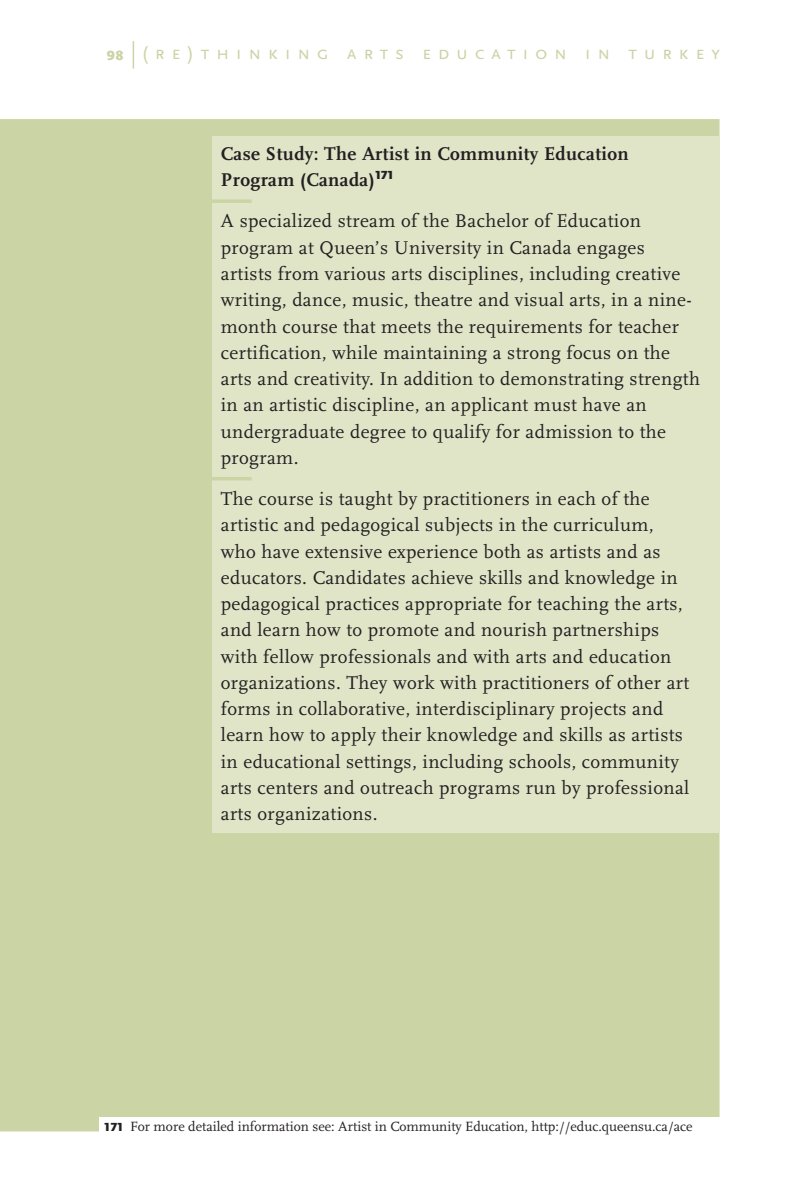
<style>
.page{position:relative;width:794px;height:1191px;background:#fff}
.page>*{position:absolute;margin:0;border:0;box-sizing:border-box;transform-origin:0 0}
.t1{font:19.25px/26.2px "Scala";letter-spacing:.02em;color:#231f20}
.t2{font:700 19.25px/26.2px "Scala";letter-spacing:.02em;color:#231f20}
.t3{font:19.25px "Scala Sans Pro";letter-spacing:.345em;color:#cad4a5}
.t4{font:14px "Scala";color:#231f20}
.s1{font-weight:900;font-size:14px}
.s2{font-family:"Scala Sans Pro";font-weight:900;font-size:12.25px}
</style>
<div class="page">
<div style="left:0;top:119px;width:719px;height:1012px;background:#cad4a5"></div>
<svg style="left:133px;top:41px;width:1px;height:27px"></svg>
<div style="left:212px;top:136px;width:507px;height:697px;background:#e0e5c8"></div>
<hr style="left:171px;top:199px;width:81px;height:4px;background:#cad4a5">
<hr style="left:171px;top:477px;width:81px;height:3px;background:#cad4a5">
<div style="left:99px;top:1117px;width:620px;height:17px;background:#fff"></div>
<p class="t3" style="left:107px;top:42px;width:615px"><span class="s1">98</span> (re)thınkıng arts educatıon ın turkey</p>
<p class="t2" style="left:221px;top:141px;width:409px">Case Study: The Artist in Community Education<br>Program (Canada)<sup>171</sup></p>
<p class="t1" style="left:221px;top:208px;width:480px">A specialized stream of the Bachelor of Education program at Queen’s University in Canada engages artists from various arts disciplines, including creative writing, dance, music, theatre and visual arts, in a nine&shy;month course that meets the requirements for teacher certification, while maintaining a strong focus on the arts and creativity. In addition to demonstrating strength in an artistic discipline, an applicant must have an undergraduate degree to qualify for admission to the program.</p>
<p class="t1" style="left:221px;top:486px;width:470px">The course is taught by practitioners in each of the artistic and pedagogical subjects in the curriculum, who have extensive experience both as artists and as educators. Candidates achieve skills and knowledge in pedagogical practices appropriate for teaching the arts, and learn how to promote and nourish partnerships with fellow professionals and with arts and education organizations. They work with practitioners of other art forms in collaborative, interdisciplinary projects and learn how to apply their knowledge and skills as artists in educational settings, including schools, community arts centers and outreach programs run by professional arts organizations.</p>
<p class="t4" style="left:104px;top:1118px;width:590px"><span class="s2">171</span> For more detailed information see: Artist in Community Education, http://educ.queensu.ca/ace</p>
</div>
